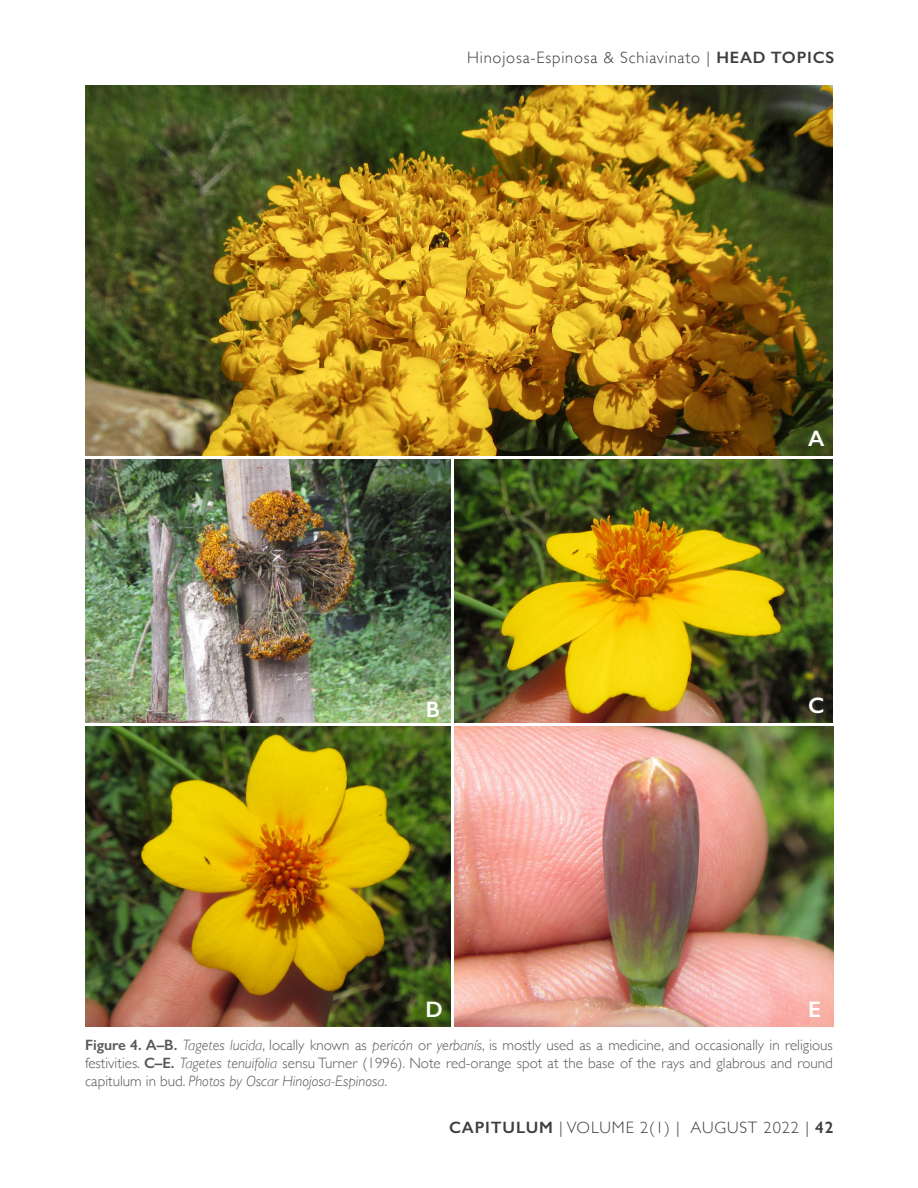
<style>
.page{position:relative;width:918px;height:1188px;background:#fff}
.page>*{position:absolute;margin:0;border:0;box-sizing:border-box;transform-origin:0 0}
.t1{font:600 22.5px "Gill Sans";color:#fff}
.Inline_Subtitle{font:300 16.5px "Gill Sans";letter-spacing:.05em;color:#3e3e3f}
.t2{font:300 15px/18px "Gill Sans";color:#57585a;text-align:justify}
.s1{font-weight:600}
.s2{font-style:italic}
</style>
<div class="page">
<img style="left:86px;top:727px;width:365px;height:300px">
<img style="left:86px;top:85px;width:747px;height:370px">
<img style="left:86px;top:460px;width:365px;height:263px">
<img style="left:455px;top:727px;width:379px;height:300px">
<img style="left:455px;top:460px;width:378px;height:263px">
<p class="Inline_Subtitle" style="left:467px;top:45px;width:369px">Hinojosa-Espinosa &amp; Schiavinato | <span class="s1">HEAD TOPICS</span></p>
<p class="t1" style="left:808px;top:424px;width:18px">A</p>
<p class="t1" style="left:426px;top:696px;width:16px">B</p>
<p class="t1" style="left:808px;top:692px;width:18px">C</p>
<p class="t1" style="left:425px;top:996px;width:19px">D</p>
<p class="t1" style="left:808px;top:996px;width:14px">E</p>
<p class="t2" style="left:85px;top:1036px;width:749px"><span class="s1">Figure 4. A–B.</span> <span class="s2">Tagetes lucida</span>, locally known as <span class="s2">pericón</span> or <span class="s2">yerbanís</span>, is mostly used as a medicine, and occasionally in religious festivities. <span class="s1">C–E.</span> <span class="s2">Tagetes tenuifolia</span> sensu Turner (1996). Note red-orange spot at the base of the rays and glabrous and round capitulum in bud. <span class="s2">Photos by Oscar Hinojosa-Espinosa</span>.</p>
<p class="Inline_Subtitle" style="left:449px;top:1115px;width:386px"><span class="s1">CAPITULUM</span> | VOLUME 2(1) | AUGUST 2022 | <span class="s1">42</span></p>
</div>
